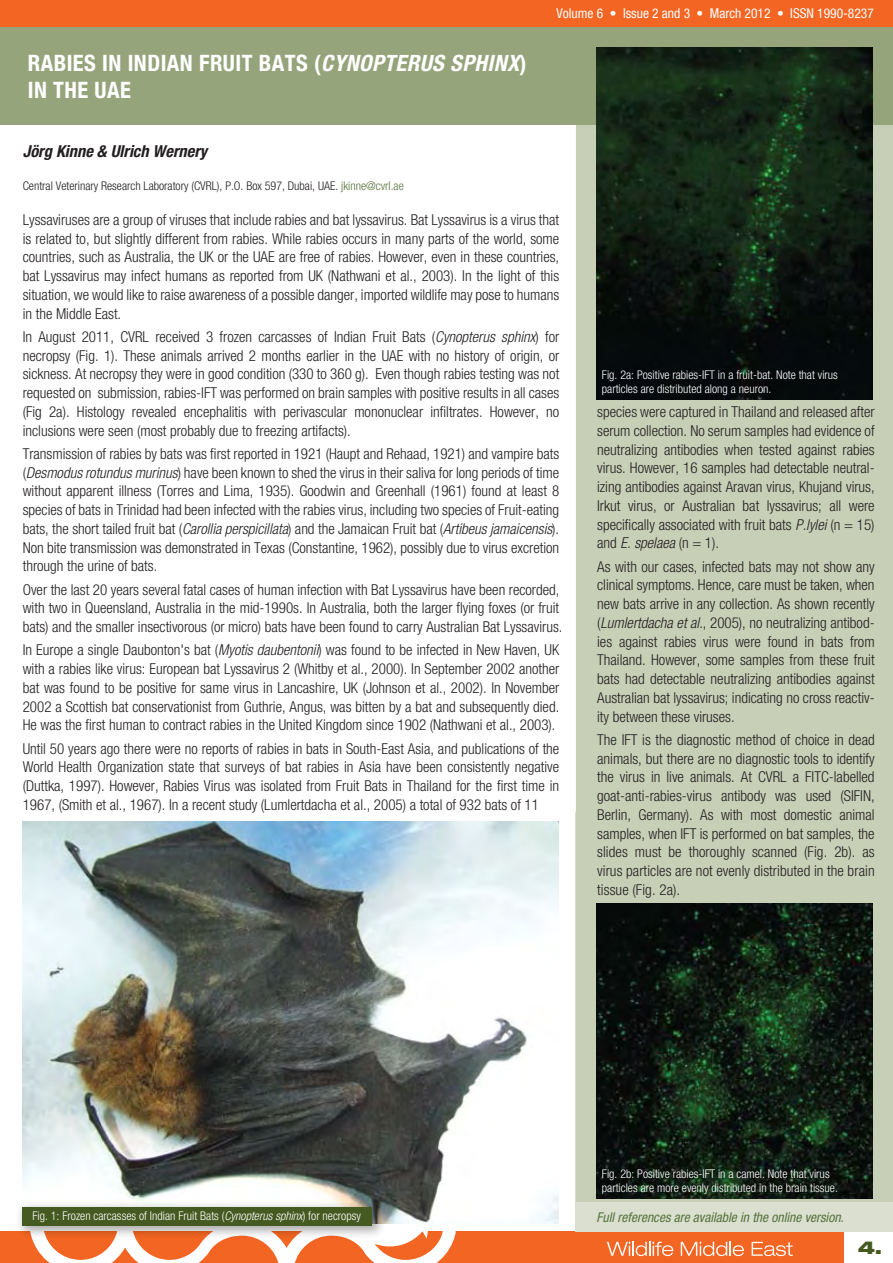
<style>
.page{position:relative;width:893px;height:1263px;background:#fff}
.page>*{position:absolute;margin:0;border:0;box-sizing:border-box;transform-origin:0 0}
.t1{font:700 condensed 22.5px/27px "Helvetica Neue LT Com";letter-spacing:.02em;color:#fff}
.t2{font:900 expanded 18px "Helvetica Neue LT Com";color:#455a21}
.t3{font:italic 700 condensed 16.5px "Helvetica Neue LT Com";color:#231f20}
.t4{font:300 condensed 15px/18.8px "Helvetica Neue LT Com";color:#231f20;text-align:justify}
.t5{font:italic condensed 13.5px "Helvetica Neue LT Com";color:#58723d}
.t6{font:condensed 13.5px "Helvetica Neue LT Com";color:#fff}
.t7{font:300 condensed 12px/13.5px "Helvetica Neue LT Com";color:#fff}
.t8{font:300 condensed 12px "Helvetica Neue LT Com";color:#231f20}
.s1{font-style:italic}
.s2{color:#58723d}
</style>
<div class="page">
<div style="left:0;top:1232px;width:844px;height:31px;background:#f26522"></div>
<svg style="left:34px;top:1232px;width:422px;height:31px"></svg>
<div style="left:576px;top:812px;width:317px;height:420px;background:#dadfcf"></div>
<svg style="left:607px;top:1242px;width:66px;height:14px"></svg>
<svg style="left:681px;top:1242px;width:63px;height:14px"></svg>
<svg style="left:752px;top:1242px;width:41px;height:14px"></svg>
<div style="left:576px;top:1px;width:317px;height:1201px;background:#c7cfb7"></div>
<div style="left:0;top:0;width:893px;height:66px;background:#f26522"></div>
<div style="left:0;top:27px;width:893px;height:97px;background:#96a47c"></div>
<img style="left:597px;top:47px;width:275px;height:352px">
<img style="left:23px;top:822px;width:536px;height:401px">
<img style="left:12px;top:1197px;width:378px;height:47px">
<div style="left:22px;top:1207px;width:350px;height:18px;background:#455a21"></div>
<img style="left:597px;top:903px;width:275px;height:295px">
<h1 class="t1" style="left:28px;top:50px;width:500px">RABIES IN INDIAN FRUIT BATS (<span class="s1">CYNOPTERUS SPHINX</span>)<br>IN THE UAE</h1>
<p class="t6" style="left:557px;top:5px;width:319px">Volume 6 • Issue 2 and 3 • March 2012 • ISSN 1990-8237</p>
<p class="t3" style="left:23px;top:141px;width:186px">Jörg Kinne &amp; Ulrich Wernery</p>
<p class="t8" style="left:23px;top:178px;width:383px">Central Veterinary Research Laboratory (CVRL), P.O. Box 597, Dubai, UAE. <span class="s2">jkinne@cvrl.ae</span></p>
<p class="t4" style="left:23px;top:210px;width:538px">Lyssaviruses are a group of viruses that include rabies and bat lyssavirus. Bat Lyssavirus is a virus that is related to, but slightly different from rabies. While rabies occurs in many parts of the world, some countries, such as Australia, the UK or the UAE are free of rabies. However, even in these countries, bat Lyssavirus may infect humans as reported from UK (Nathwani et al., 2003). In the light of this situation, we would like to raise awareness of a possible danger, imported wildlife may pose to humans in the Middle East.</p>
<p class="t4" style="left:23px;top:327px;width:538px">In August 2011, CVRL received 3 frozen carcasses of Indian Fruit Bats (<span class="s1">Cynopterus sphinx</span>) for necropsy (Fig. 1). These animals arrived 2 months earlier in the UAE with no history of origin, or sickness. At necropsy they were in good condition (330 to 360 g). Even though rabies testing was not requested on submission, rabies-IFT was performed on brain samples with positive results in all cases (Fig 2a). Histology revealed encephalitis with perivascular mononuclear infiltrates. However, no inclusions were seen (most probably due to freezing artifacts).</p>
<p class="t4" style="left:23px;top:444px;width:538px">Transmission of rabies by bats was first reported in 1921 (Haupt and Rehaad, 1921) and vampire bats (<span class="s1">Desmodus rotundus murinus</span>) have been known to shed the virus in their saliva for long periods of time without apparent illness (Torres and Lima, 1935). Goodwin and Greenhall (1961) found at least 8 species of bats in Trinidad had been infected with the rabies virus, including two species of Fruit-eating bats, the short tailed fruit bat (<span class="s1">Carollia perspicillata</span>) and the Jamaican Fruit bat (<span class="s1">Artibeus jamaicensis</span>).<br>Non bite transmission was demonstrated in Texas (Constantine, 1962), possibly due to virus excretion through the urine of bats.</p>
<p class="t4" style="left:23px;top:580px;width:541px;text-align:left">Over the last 20 years several fatal cases of human infection with Bat Lyssavirus have been recorded, with two in Queensland, Australia in the mid-1990s. In Australia, both the larger flying foxes (or fruit bats) and the smaller insectivorous (or micro) bats have been found to carry Australian Bat Lyssavirus.</p>
<p class="t4" style="left:23px;top:641px;width:538px">In Europe a single Daubonton's bat (<span class="s1">Myotis daubentonii</span>) was found to be infected in New Haven, UK with a rabies like virus: European bat Lyssavirus 2 (Whitby et al., 2000). In September 2002 another bat was found to be positive for same virus in Lancashire, UK (Johnson et al., 2002). In November 2002 a Scottish bat conservationist from Guthrie, Angus, was bitten by a bat and subsequently died.<br>He was the first human to contract rabies in the United Kingdom since 1902 (Nathwani et al., 2003).</p>
<p class="t4" style="left:23px;top:739px;width:538px">Until 50 years ago there were no reports of rabies in bats in South-East Asia, and publications of the World Health Organization state that surveys of bat rabies in Asia have been consistently negative (Duttka, 1997). However, Rabies Virus was isolated from Fruit Bats in Thailand for the first time in 1967, (Smith et al., 1967). In a recent study (Lumlertdacha et al., 2005) a total of 932 bats of 11</p>
<p class="t7" style="left:602px;top:368px;width:237px">Fig. 2a: Positive rabies-IFT in a fruit-bat. Note that virus particles are distributed along a neuron.</p>
<p class="t4" style="left:597px;top:402px;width:279px">species were captured in Thailand and released after serum collection. No serum samples had evidence of neutralizing antibodies when tested against rabies virus. However, 16 samples had detectable neutral&shy;izing antibodies against Aravan virus, Khujand virus, Irkut virus, or Australian bat lyssavirus; all were specifically associated with fruit bats <span class="s1">P.lylei</span> (n = 15) and <span class="s1">E. spelaea</span> (n = 1).</p>
<p class="t4" style="left:597px;top:557px;width:279px">As with our cases, infected bats may not show any clinical symptoms. Hence, care must be taken, when new bats arrive in any collection. As shown recently (<span class="s1">Lumlertdacha et al</span>., 2005), no neutralizing antibod&shy;ies against rabies virus were found in bats from Thailand. However, some samples from these fruit bats had detectable neutralizing antibodies against Australian bat lyssavirus; indicating no cross reactiv&shy;ity between these viruses.</p>
<p class="t4" style="left:597px;top:730px;width:279px">The IFT is the diagnostic method of choice in dead animals, but there are no diagnostic tools to identify the virus in live animals. At CVRL a FITC-labelled goat-anti-rabies-virus antibody was used (SIFIN, Berlin, Germany). As with most domestic animal samples, when IFT is performed on bat samples, the slides must be thoroughly scanned (Fig. 2b). as virus particles are not evenly distributed in the brain tissue (Fig. 2a).</p>
<p class="t7" style="left:602px;top:1167px;width:238px">Fig. 2b: Positive rabies-IFT in a camel. Note that virus particles are more evenly distributed in the brain tissue.</p>
<p class="t7" style="left:32px;top:1209px;width:330px">Fig. 1: Frozen carcasses of Indian Fruit Bats (<span class="s1">Cynopterus sphinx</span>) for necropsy</p>
<p class="t5" style="left:597px;top:1209px;width:249px">Full references are available in the online version.</p>
<p class="t2" style="left:858px;top:1235px;width:26px">4.</p>
</div>
